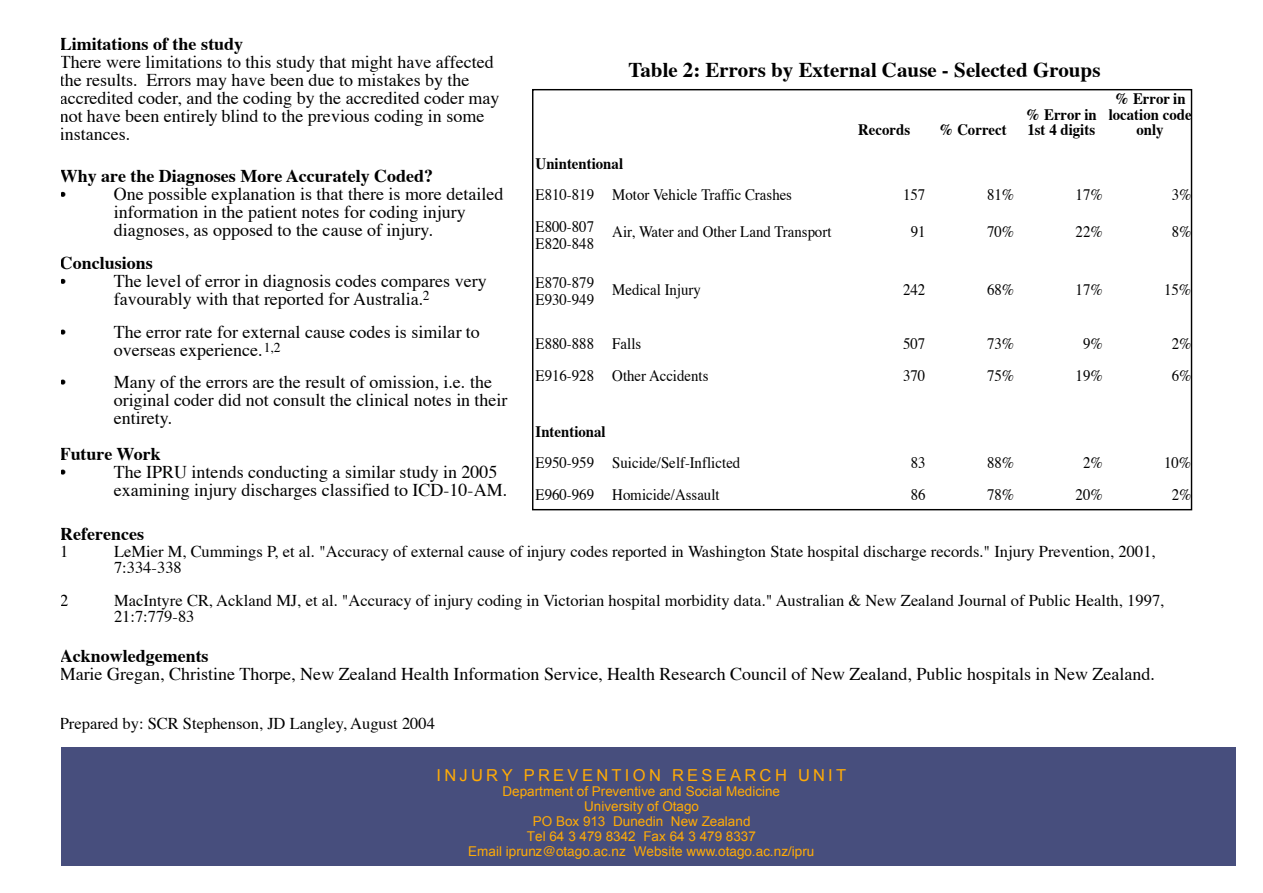
<style>
.page{position:relative;width:1263px;height:893px;background:#fff}
.page>*{position:absolute;margin:0;border:0;box-sizing:border-box;transform-origin:0 0}
.t1{font:700 21px "Times";color:#000}
.t2{font:18px/18px "Times";color:#000}
.t3{font:700 18px/18px "Times";color:#000}
.t4{font:16.5px/16.5px "Times";color:#000}
.t5{font:16.5px "Arial";letter-spacing:.2em;color:#ffab06}
.t6{font:15.9px/17px "Times";color:#000;scale:.93 1}
.t7{font:700 15.9px/15.9px "Times";color:#000;scale:.93 1}
.t8{font:13.5px/15px "Arial";color:#ffab06;text-align:center}
.t9{font:13.5px "Helvetica";color:#ffab06}
.t10{font:13.5px "Times";color:#000}
.s1{font-family:"Arial"}
</style>
<div class="page">
<div style="left:62px;top:747px;width:1174px;height:118px;background:#474e7d"></div>
<p class="t3" style="left:60px;top:37px;width:185px">Limitations of the study</p>
<p class="t2" style="left:60px;top:55px;width:441px">There were limitations to this study that might have affected the results. Errors may have been due to mistakes by the accredited coder, and the coding by the accredited coder may not have been entirely blind to the previous coding in some instances.</p>
<p class="t3" style="left:60px;top:169px;width:375px">Why are the Diagnoses More Accurately Coded? •</p>
<p class="t2" style="left:114px;top:187px;width:391px">One possible explanation is that there is more detailed information in the patient notes for coding injury diagnoses, as opposed to the cause of injury.</p>
<p class="t3" style="left:60px;top:256px;width:95px">Conclusions •</p>
<p class="t2" style="left:114px;top:274px;width:374px">The level of error in diagnosis codes compares very favourably with that reported for Australia.</p>
<p class="t10" style="left:423px;top:290px;width:8px">2</p>
<p class="t2" style="left:60px;top:325px;width:8px">•</p>
<p class="t2" style="left:114px;top:325px;width:368px">The error rate for external cause codes is similar to overseas experience.</p>
<p class="t2" style="left:60px;top:374px;width:8px">•</p>
<p class="t2" style="left:114px;top:374px;width:395px">Many of the errors are the result of omission, i.e. the original coder did not consult the clinical notes in their entirety.</p>
<p class="t3" style="left:60px;top:446px;width:103px">Future Work</p>
<p class="t2" style="left:60px;top:464px;width:8px">•</p>
<p class="t2" style="left:114px;top:464px;width:395px">The IPRU intends conducting a similar study in 2005 examining injury discharges classified to ICD-10-AM.</p>
<p class="t10" style="left:264px;top:341px;width:18px">1,2</p>
<p class="t1" style="left:628px;top:62px;width:474px">Table 2: Errors by External Cause - Selected Groups</p>
<p class="t7" style="left:858px;top:123px;width:57px">Records</p>
<p class="t7" style="left:939px;top:123px;width:75px">% Correct</p>
<p class="t7" style="left:1026px;top:108px;width:78px">% Error in<br>1st 4 digits</p>
<p class="t7" style="left:1109px;top:92px;width:91px;text-align:center">% Error in location code only</p>
<p class="t7" style="left:536px;top:157px;width:96px">Unintentional</p>
<p class="t6" style="left:536px;top:188px;width:277px">E810-819 Motor Vehicle Traffic Crashes</p>
<p class="t6" style="left:903px;top:188px;width:25px">157</p>
<p class="t6" style="left:987px;top:188px;width:31px">81%</p>
<p class="t6" style="left:1076px;top:188px;width:31px">17%</p>
<p class="t6" style="left:1172px;top:188px;width:23px">3%</p>
<p class="t6" style="left:536px;top:220px;width:64px">E800-807<br>E820-848</p>
<p class="t6" style="left:536px;top:276px;width:64px">E870-879<br>E930-949</p>
<p class="t6" style="left:536px;top:336px;width:115px">E880-888 Falls</p>
<p class="t6" style="left:903px;top:336px;width:25px">507</p>
<p class="t6" style="left:987px;top:336px;width:31px">73%</p>
<p class="t6" style="left:1083px;top:336px;width:23px">9%</p>
<p class="t6" style="left:1172px;top:336px;width:23px">2%</p>
<p class="t6" style="left:536px;top:368px;width:187px">E916-928 Other Accidents</p>
<p class="t6" style="left:903px;top:368px;width:25px">370</p>
<p class="t6" style="left:987px;top:368px;width:31px">75%</p>
<p class="t6" style="left:1076px;top:368px;width:31px">19%</p>
<p class="t6" style="left:1172px;top:368px;width:23px">6%</p>
<p class="t6" style="left:612px;top:224px;width:237px">Air, Water and Other Land Transport</p>
<p class="t6" style="left:911px;top:224px;width:17px">91</p>
<p class="t6" style="left:987px;top:224px;width:31px">70%</p>
<p class="t6" style="left:1076px;top:224px;width:31px">22%</p>
<p class="t6" style="left:1172px;top:224px;width:23px">8%</p>
<p class="t6" style="left:1076px;top:282px;width:31px">17%</p>
<p class="t6" style="left:1164px;top:282px;width:31px">15%</p>
<p class="t6" style="left:612px;top:282px;width:97px">Medical Injury</p>
<p class="t6" style="left:903px;top:282px;width:25px">242</p>
<p class="t6" style="left:987px;top:282px;width:31px">68%</p>
<p class="t7" style="left:536px;top:424px;width:77px">Intentional</p>
<p class="t6" style="left:536px;top:456px;width:222px">E950-959 Suicide/Self-Inflicted</p>
<p class="t6" style="left:911px;top:456px;width:17px">83</p>
<p class="t6" style="left:987px;top:456px;width:31px">88%</p>
<p class="t6" style="left:1083px;top:456px;width:23px">2%</p>
<p class="t6" style="left:1164px;top:456px;width:31px">10%</p>
<p class="t6" style="left:536px;top:488px;width:199px">E960-969 Homicide/Assault</p>
<p class="t6" style="left:911px;top:488px;width:17px">86</p>
<p class="t6" style="left:987px;top:488px;width:31px">78%</p>
<p class="t6" style="left:1076px;top:488px;width:31px">20%</p>
<p class="t6" style="left:1172px;top:488px;width:23px">2%</p>
<p class="t3" style="left:60px;top:526px;width:85px">References</p>
<p class="t4" style="left:60px;top:544px;width:10px">1</p>
<p class="t4" style="left:114px;top:544px;width:1043px">LeMier M, Cummings P, et al. "Accuracy of external cause of injury codes reported in Washington State hospital discharge records." Injury Prevention, 2001,<br>7:334-338</p>
<p class="t4" style="left:60px;top:594px;width:10px">2</p>
<p class="t4" style="left:114px;top:594px;width:1052px">MacIntyre CR, Ackland MJ, et al. "Accuracy of injury coding in Victorian hospital morbidity data." Australian &amp; New Zealand Journal of Public Health, 1997,<br>21:7:779-83</p>
<p class="t3" style="left:60px;top:648px;width:150px">Acknowledgements</p>
<p class="t2" style="left:60px;top:666px;width:1097px">Marie Gregan, Christine Thorpe, New Zealand Health Information Service, Health Research Council of New Zealand, Public hospitals in New Zealand.</p>
<p class="t4" style="left:60px;top:716px;width:377px">Prepared by: SCR Stephenson, JD Langley, August 2004</p>
<p class="t5" style="left:437px;top:765px;width:411px">INJURY PREVENTION RESEARCH UNIT</p>
<p class="t8" style="left:502px;top:783px;width:279px">Department of Preventive and Social Medicine<br>University of Otago<br>PO Box 913 Dunedin New Zealand<br>Tel 64 3 479 8342 Fax 64 3 479 8337</p>
<p class="t9" style="left:468px;top:845px;width:348px"><span class="s1">Email</span> iprunz@otago.ac.nz <span class="s1">Website</span> www.otago.ac.nz/ipru</p>
</div>
